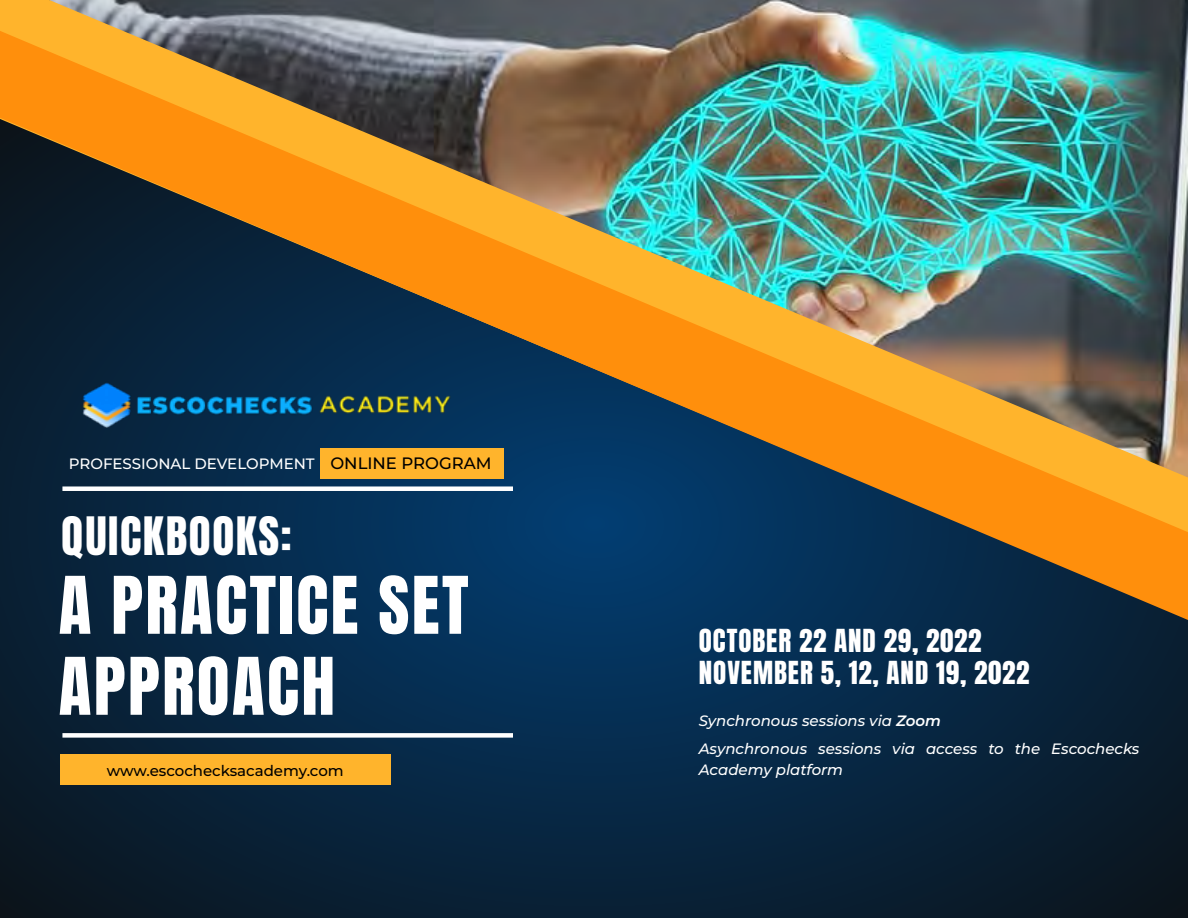
<style>
.page{position:relative;width:1188px;height:918px;background:#fff}
.page>*{position:absolute;margin:0;border:0;box-sizing:border-box;transform-origin:0 0}
.t1{font:67.5px/81px "Anton";letter-spacing:.035em;color:#fff}
.t2{font:45px "Anton";letter-spacing:.035em;color:#fff}
.t3{font:27px/32.4px "Anton";letter-spacing:.035em;color:#fff}
.t4{font:italic 500 15px/28.5px "Montserrat";color:#fff}
.t5{font:500 15px "Montserrat";color:#fff}
.t6{font:500 15px "Montserrat";color:#000}
.s1{font-size:16.5px;color:#000}
.s2{font-weight:600}
</style>
<div class="page">
<svg style="left:0;top:0;width:1188px;height:31px;background:#6e6e68"></svg>
<svg style="left:0;top:620px;width:1188px;height:298px;background:#07243d"></svg>
<img style="left:0;top:31px;width:1188px;height:589px">
<div style="left:60px;top:754px;width:331px;height:31px;background:#ffb42c"></div>
<div style="left:62px;top:733px;width:451px;height:5px;background:#fff"></div>
<div style="left:62px;top:486px;width:451px;height:5px;background:#fff"></div>
<div style="left:321px;top:448px;width:183px;height:30px;background:#ffb42c"></div>
<img style="left:74px;top:378px;width:383px;height:55px">
<p class="t5" style="left:69px;top:454px;width:424px">PROFESSIONAL DEVELOPMENT <span class="s1">ONLINE PROGRAM</span></p>
<h2 class="t2" style="left:62px;top:513px;width:232px">QUICKBOOKS:</h2>
<h1 class="t1" style="left:59px;top:570px;width:411px">A PRACTICE SET<br>APPROACH</h1>
<p class="t6" style="left:107px;top:760px;width:238px">www.escochecksacademy.com</p>
<h3 class="t3" style="left:699px;top:627px;width:332px">OCTOBER 22 AND 29, 2022<br>NOVEMBER 5, 12, AND 19, 2022</h3>
<p class="t4" style="left:699px;top:706px;width:442px">Synchronous sessions via <span class="s2">Zoom<br></span>Asynchronous sessions via access to the Escochecks</p>
<p class="t4" style="left:699px;top:755px;width:146px">Academy platform</p>
</div>
